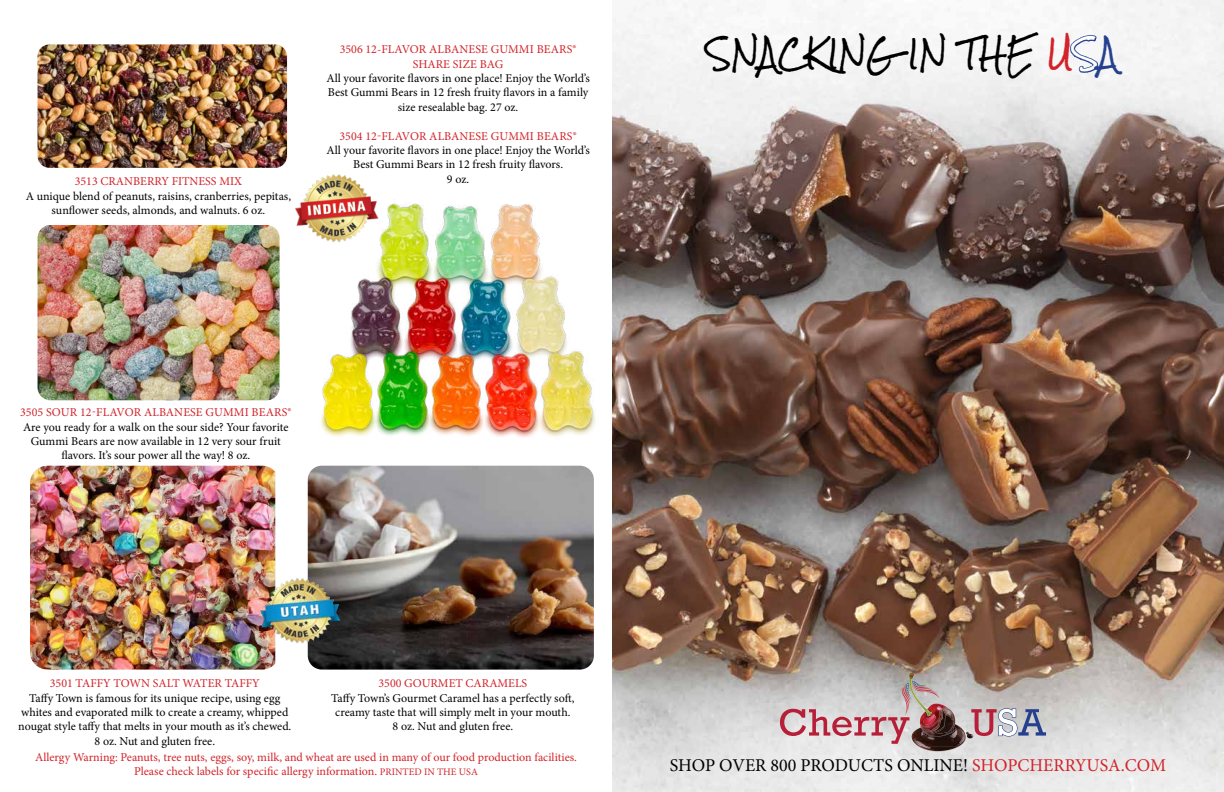
<style>
.page{position:relative;width:1224px;height:792px;background:#fff}
.page>*{position:absolute;margin:0;border:0;box-sizing:border-box;transform-origin:0 0}
.t1{font:30px "Rock Salt Pro";color:#000}
.t2{font:18px "Minion Pro";color:#000}
.t3{font:12px/14.4px "Minion Pro";letter-spacing:-.005em;color:#000;text-align:center}
.t4{font:12px/14.4px "Minion Pro";color:#d2232a;text-align:center}
.s1{color:#d2232a}
.s2{color:#25408f}
.s3{font-size:10px}
</style>
<div class="page">
<img style="left:612px;top:0;width:612px;height:792px">
<img style="left:911px;top:744px;width:55px;height:8px">
<img style="left:912px;top:744px;width:54px;height:2px">
<img style="left:918px;top:746px;width:41px;height:5px">
<img style="left:915px;top:744px;width:16px;height:4px">
<img style="left:780px;top:673px;width:266px;height:71px">
<img style="left:30px;top:466px;width:246px;height:204px">
<img style="left:308px;top:466px;width:286px;height:204px">
<img style="left:257px;top:575px;width:86px;height:71px">
<img style="left:295px;top:174px;width:69px;height:62px">
<img style="left:317px;top:189px;width:279px;height:248px">
<img style="left:38px;top:225px;width:242px;height:175px">
<img style="left:38px;top:44px;width:249px;height:124px">
<p class="t4" style="left:75px;top:174px;width:169px">3513 CRANBERRY FITNESS MIX</p>
<p class="t3" style="left:26px;top:189px;width:267px">A unique blend of peanuts, raisins, cranberries, pepitas, sunflower seeds, almonds, and walnuts. 6 oz.</p>
<p class="t4" style="left:340px;top:42px;width:238px">3506 12-FLAVOR ALBANESE GUMMI BEARS®<br>SHARE SIZE BAG</p>
<p class="t3" style="left:326px;top:71px;width:265px">All your favorite flavors in one place! Enjoy the World’s<br>Best Gummi Bears in 12 fresh fruity flavors in a family size resealable bag. 27 oz.</p>
<p class="t4" style="left:340px;top:129px;width:239px">3504 12-FLAVOR ALBANESE GUMMI BEARS®</p>
<p class="t3" style="left:326px;top:143px;width:265px">All your favorite flavors in one place! Enjoy the World’s<br>Best Gummi Bears in 12 fresh fruity flavors.<br>9 oz.</p>
<p class="t4" style="left:20px;top:405px;width:273px">3505 SOUR 12-FLAVOR ALBANESE GUMMI BEARS®</p>
<p class="t3" style="left:23px;top:420px;width:267px">Are you ready for a walk on the sour side? Your favorite<br>Gummi Bears are now available in 12 very sour fruit flavors. It’s sour power all the way! 8 oz.</p>
<h1 class="t1" style="left:706px;top:38px;width:413px">SNACKING IN THE <span class="s1">U</span><span class="s2">SA</span></h1>
<p class="t4" style="left:50px;top:676px;width:211px">3501 TAFFY TOWN SALT WATER TAFFY</p>
<p class="t3" style="left:18px;top:691px;width:275px">Taffy Town is famous for its unique recipe, using egg whites and evaporated milk to create a creamy, whipped nougat style taffy that melts in your mouth as it’s chewed.<br>8 oz. Nut and gluten free.</p>
<p class="t4" style="left:379px;top:676px;width:150px">3500 GOURMET CARAMELS</p>
<p class="t3" style="left:331px;top:691px;width:245px">Taffy Town’s Gourmet Caramel has a perfectly soft, creamy taste that will simply melt in your mouth.<br>8 oz. Nut and gluten free.</p>
<p class="t4" style="left:35px;top:750px;width:543px">Allergy Warning: Peanuts, tree nuts, eggs, soy, milk, and wheat are used in many of our food production facilities.<br>Please check labels for specific allergy information. <span class="s3">PRINTED IN THE USA</span></p>
<h2 class="t2" style="left:670px;top:753px;width:498px">SHOP OVER 800 PRODUCTS ONLINE! <span class="s1">SHOPCHERRYUSA.COM</span></h2>
</div>
